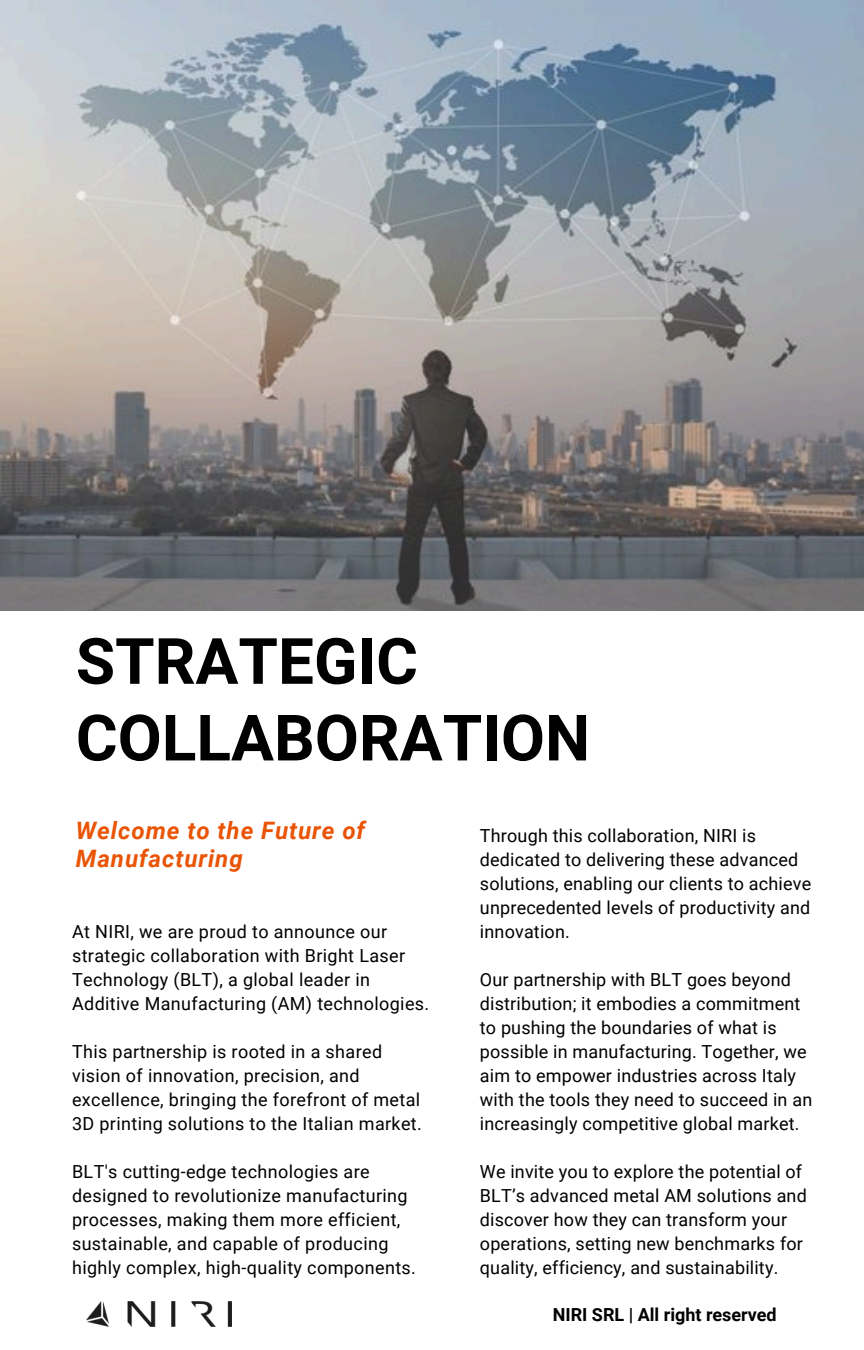
<style>
.page{position:relative;width:864px;height:1350px;background:#fff}
.page>*{position:absolute;margin:0;border:0;box-sizing:border-box;transform-origin:0 0}
.t1{font:700 63.9px "Roboto";color:#000}
.t2{font:italic 700 24.07px/28.8px "Roboto";letter-spacing:.04em;color:#e95405}
.t3{font:18px/24.1px "Roboto";letter-spacing:.01em;color:#000}
.t4{font:700 18px "Roboto";color:#000}
</style>
<div class="page">
<img style="left:0;top:0;width:864px;height:611px">
<img style="left:86px;top:1301px;width:146px;height:25px">
<p class="t1" style="left:76px;top:625px;width:344px">STRATEGIC</p>
<p class="t1" style="left:76px;top:701px;width:516px">COLLABORATION</p>
<p class="t2" style="left:76px;top:816px;width:291px">Welcome to the Future of<br>Manufacturing</p>
<h1 class="t3" style="left:72px;top:920px;width:359px">At NIRI, we are proud to announce our strategic collaboration with Bright Laser Technology (BLT), a global leader in Additive Manufacturing (AM) technologies.</h1>
<h1 class="t3" style="left:72px;top:1040px;width:351px">This partnership is rooted in a shared vision of innovation, precision, and excellence, bringing the forefront of metal 3D printing solutions to the Italian market.</h1>
<h2 class="t3" style="left:72px;top:1160px;width:345px">BLT's cutting-edge technologies are designed to revolutionize manufacturing processes, making them more efficient, sustainable, and capable of producing highly complex, high-quality components.</h2>
<p class="t3" style="left:480px;top:824px;width:333px">Through this collaboration, NIRI is dedicated to delivering these advanced solutions, enabling our clients to achieve unprecedented levels of productivity and innovation.</p>
<p class="t3" style="left:480px;top:968px;width:334px">Our partnership with BLT goes beyond distribution; it embodies a commitment to pushing the boundaries of what is possible in manufacturing. Together, we aim to empower industries across Italy with the tools they need to succeed in an increasingly competitive global market.</p>
<p class="t3" style="left:480px;top:1160px;width:328px">We invite you to explore the potential of BLT’s advanced metal AM solutions and discover how they can transform your operations, setting new benchmarks for quality, efficiency, and sustainability.</p>
<p class="t4" style="left:553px;top:1305px;width:225px">NIRI SRL | All right reserved</p>
</div>
